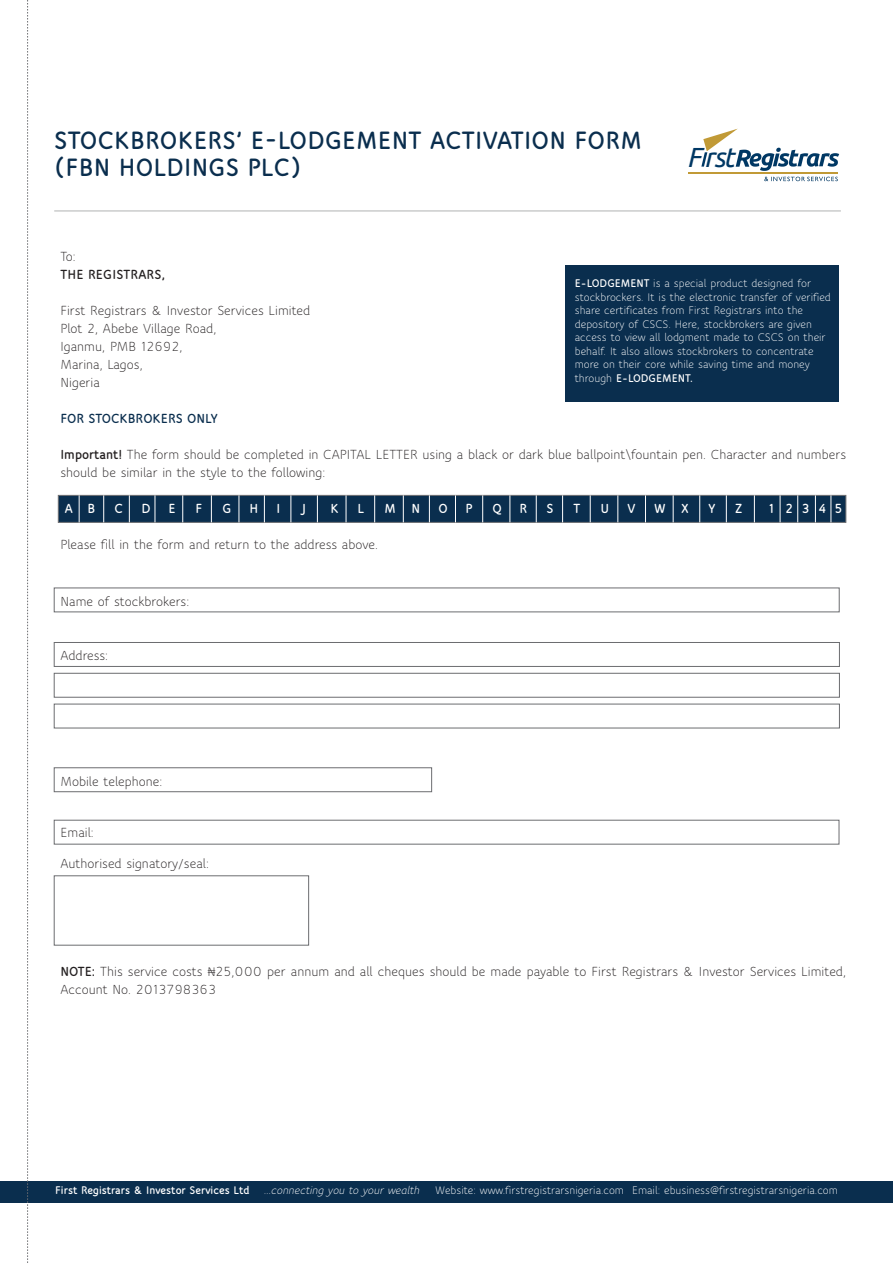
<style>
.page{position:relative;width:893px;height:1263px;background:#fff}
.page>*{position:absolute;margin:0;border:0;box-sizing:border-box;transform-origin:0 0}
.t1{font:italic 27.45px "Ubuntu";color:#003864}
.t2{font:800 27px "Speak OT";letter-spacing:.01em;color:#0a2e4e}
.t3{font:14.25px/18px "Speak OT";color:#231f20}
.t4{font:800 14.25px "Speak OT";color:#fff}
.t5{font:800 14.25px "Speak OT";color:#0a2e4e}
.t6{font:800 14.25px "Speak OT";letter-spacing:.01em;color:#231f20}
.t7{font:12px/13.5px "Speak OT";color:#fff}
.t8{font:800 12px "Speak OT";color:#fff}
.s1{font-weight:800}
.s2{font-family:"Speak OT Regular+Naira";font-size:13.5px}
.s3{font-weight:400;font-style:italic}
</style>
<div class="page">
<div style="left:58px;top:495px;width:788px;height:28px;background:#0a2e4e;border:1px solid #6c6d70"></div>
<svg style="left:79px;top:495px;width:1px;height:27px"></svg>
<svg style="left:103px;top:495px;width:1px;height:27px"></svg>
<svg style="left:129px;top:495px;width:1px;height:27px"></svg>
<svg style="left:155px;top:495px;width:1px;height:27px"></svg>
<svg style="left:182px;top:495px;width:1px;height:27px"></svg>
<svg style="left:211px;top:495px;width:1px;height:27px"></svg>
<svg style="left:239px;top:495px;width:1px;height:27px"></svg>
<svg style="left:264px;top:495px;width:1px;height:27px"></svg>
<svg style="left:291px;top:495px;width:1px;height:27px"></svg>
<svg style="left:317px;top:495px;width:1px;height:27px"></svg>
<svg style="left:346px;top:495px;width:1px;height:27px"></svg>
<svg style="left:374px;top:495px;width:1px;height:27px"></svg>
<svg style="left:403px;top:495px;width:1px;height:27px"></svg>
<svg style="left:429px;top:495px;width:1px;height:27px"></svg>
<svg style="left:455px;top:495px;width:1px;height:27px"></svg>
<svg style="left:482px;top:495px;width:1px;height:27px"></svg>
<svg style="left:510px;top:495px;width:1px;height:27px"></svg>
<svg style="left:536px;top:495px;width:1px;height:27px"></svg>
<svg style="left:562px;top:495px;width:1px;height:27px"></svg>
<svg style="left:590px;top:495px;width:1px;height:27px"></svg>
<svg style="left:618px;top:495px;width:1px;height:27px"></svg>
<svg style="left:645px;top:495px;width:1px;height:27px"></svg>
<svg style="left:673px;top:495px;width:1px;height:27px"></svg>
<svg style="left:699px;top:495px;width:1px;height:27px"></svg>
<svg style="left:726px;top:495px;width:1px;height:27px"></svg>
<svg style="left:754px;top:495px;width:1px;height:27px"></svg>
<svg style="left:780px;top:495px;width:1px;height:27px"></svg>
<svg style="left:797px;top:495px;width:1px;height:27px"></svg>
<svg style="left:815px;top:495px;width:1px;height:27px"></svg>
<svg style="left:831px;top:495px;width:1px;height:27px"></svg>
<div style="left:565px;top:265px;width:273px;height:137px;background:#0a2e4e"></div>
<div style="left:54px;top:588px;width:785px;height:24px;background:#fff;border:1px solid #6c6d70"></div>
<div style="left:54px;top:642px;width:786px;height:25px;background:#fff;border:1px solid #6c6d70"></div>
<div style="left:54px;top:673px;width:786px;height:24px;background:#fff;border:1px solid #6c6d70"></div>
<div style="left:54px;top:767px;width:378px;height:25px;background:#fff;border:1px solid #6c6d70"></div>
<div style="left:54px;top:820px;width:785px;height:24px;background:#fff;border:1px solid #6c6d70"></div>
<div style="left:0;top:1181px;width:893px;height:21px;background:#0a2e4e"></div>
<svg style="left:27px;top:0;width:1px;height:1263px"></svg>
<hr style="left:688px;top:172px;width:150px;height:2px;background:#c19a36">
<svg style="left:764px;top:177px;width:74px;height:4px"></svg>
<svg style="left:701px;top:129px;width:138px;height:42px"></svg>
<hr style="left:54px;top:211px;width:787px;height:1px;background:#b1b3b3">
<p class="t2" style="left:54px;top:123px;width:589px">STOCKBROKERS’ E-LODGEMENT ACTIVATION FORM</p>
<p class="t2" style="left:54px;top:150px;width:249px">(FBN HOLDINGS PLC)</p>
<p class="t1" style="left:687px;top:139px;width:49px">Frst</p>
<p class="t3" style="left:60px;top:247px;width:17px">To:</p>
<p class="t6" style="left:61px;top:265px;width:106px">THE REGISTRARS,</p>
<p class="t3" style="left:60px;top:301px;width:251px">First Registrars &amp; Investor Services Limited</p>
<p class="t3" style="left:60px;top:319px;width:157px">Plot 2, Abebe Village Road,</p>
<p class="t3" style="left:60px;top:337px;width:123px">Iganmu, PMB 12692,</p>
<p class="t3" style="left:60px;top:355px;width:84px">Marina, Lagos,</p>
<p class="t3" style="left:60px;top:373px;width:41px">Nigeria</p>
<p class="t5" style="left:60px;top:409px;width:159px">FOR STOCKBROKERS ONLY</p>
<p class="t3" style="left:60px;top:445px;width:787px"><span class="s1">Important!</span> The form should be completed in CAPITAL LETTER using a black or dark blue ballpoint\fountain pen. Character and numbers should be similar in the style to the following:</p>
<p class="t4" style="left:65px;top:499px;width:32px">A B</p>
<p class="t4" style="left:114px;top:499px;width:10px">C</p>
<p class="t4" style="left:141px;top:499px;width:11px">D</p>
<p class="t4" style="left:168px;top:499px;width:9px">E</p>
<p class="t4" style="left:195px;top:499px;width:8px">F</p>
<p class="t4" style="left:222px;top:499px;width:10px">G</p>
<p class="t4" style="left:249px;top:499px;width:10px">H</p>
<p class="t4" style="left:277px;top:499px;width:5px">I</p>
<p class="t4" style="left:302px;top:499px;width:5px">J</p>
<p class="t4" style="left:330px;top:499px;width:10px">K</p>
<p class="t4" style="left:357px;top:499px;width:8px">L</p>
<p class="t4" style="left:385px;top:499px;width:37px">M N</p>
<p class="t4" style="left:439px;top:499px;width:36px">O P</p>
<p class="t4" style="left:493px;top:499px;width:36px">Q R</p>
<p class="t4" style="left:547px;top:499px;width:9px">S</p>
<p class="t4" style="left:574px;top:499px;width:8px">T</p>
<p class="t4" style="left:601px;top:499px;width:10px">U</p>
<p class="t4" style="left:628px;top:499px;width:10px">V</p>
<p class="t4" style="left:655px;top:499px;width:35px">W X</p>
<p class="t4" style="left:709px;top:499px;width:8px">Y</p>
<p class="t4" style="left:736px;top:499px;width:8px">Z</p>
<p class="t4" style="left:769px;top:499px;width:76px">1 2345</p>
<p class="t3" style="left:60px;top:535px;width:319px">Please fill in the form and return to the address above.</p>
<p class="t7" style="left:575px;top:277px;width:258px"><span class="s1">E-LODGEMENT</span> is a special product designed for stockbrockers. It is the electronic transfer of verified share certificates from First Registrars into the depository of CSCS. Here, stockbrokers are given access to view all lodgment made to CSCS on their behalf. It also allows stockbrokers to concentrate more on their core while saving time and money through <span class="s1">E-LODGEMENT.</span></p>
<p class="t3" style="left:60px;top:592px;width:130px">Name of stockbrokers:</p>
<p class="t3" style="left:60px;top:646px;width:49px">Address:</p>
<p class="t3" style="left:60px;top:772px;width:103px">Mobile telephone:</p>
<p class="t3" style="left:60px;top:823px;width:35px">Email:</p>
<p class="t3" style="left:60px;top:854px;width:150px">Authorised signatory/seal:</p>
<p class="t3" style="left:60px;top:962px;width:787px"><span class="s1">NOTE:</span> This service costs <span class="s2">N</span>25,000 per annum and all cheques should be made payable to First Registrars &amp; Investor Services Limited,<br>Account No. 2013798363</p>
<p class="t8" style="left:55px;top:1182px;width:366px">First Registrars &amp; Investor Services Ltd <span class="s3">...connecting you to your wealth</span></p>
<p class="t7" style="left:436px;top:1183px;width:404px">Website: www.firstregistrarsnigeria.com Email: ebusiness@firstregistrarsnigeria.com</p>
</div>
